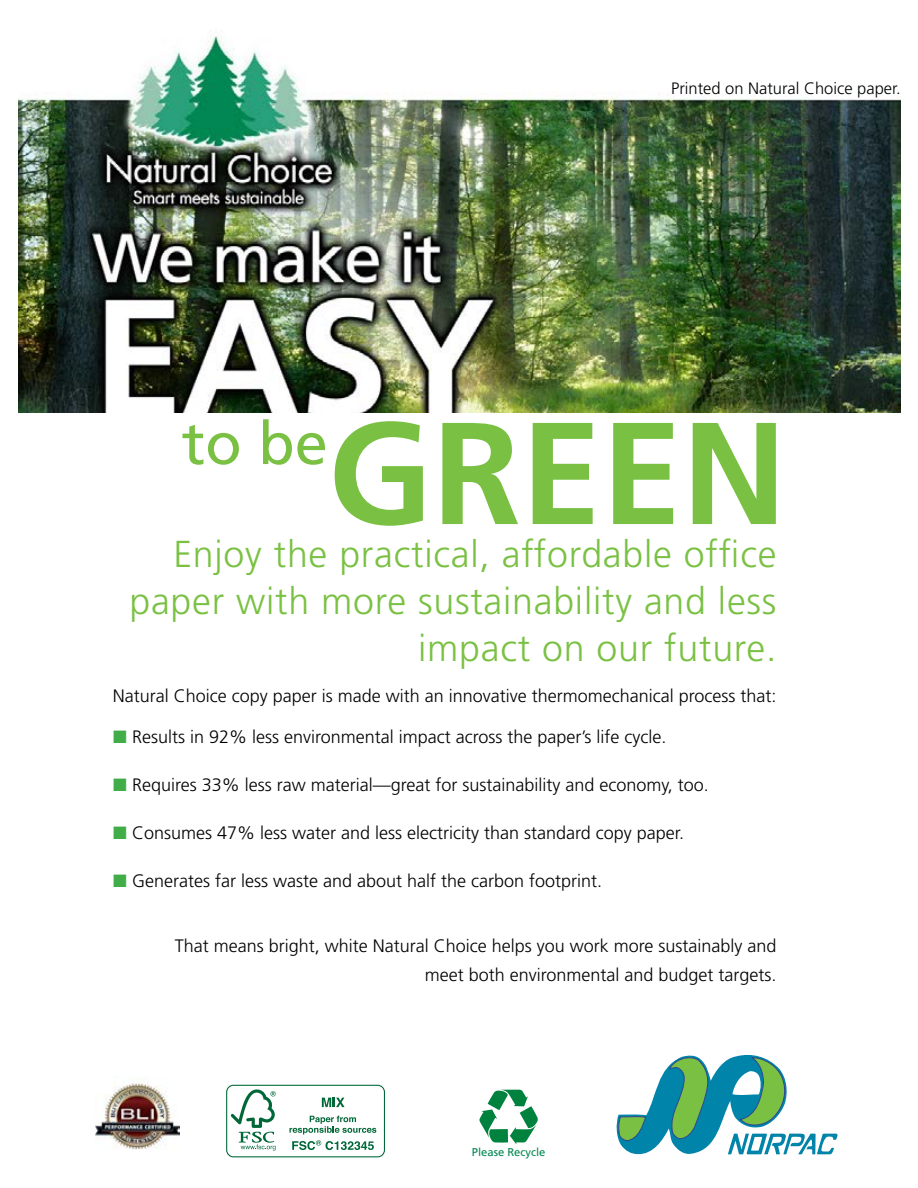
<style>
.page{position:relative;width:918px;height:1188px;background:#fff}
.page>*{position:absolute;margin:0;border:0;box-sizing:border-box;transform-origin:0 0}
.t1{font:700 144.9px "Frutiger";color:#7ac143}
.t2{font:59.7px "Frutiger";color:#7ac143}
.t3{font:300 37.5px/46.8px "Frutiger";letter-spacing:.02em;color:#7ac143;text-align:right}
.t4{font:300 18px/28.8px "Frutiger";color:#000;text-align:right}
.t5{font:300 16.5px "Frutiger";color:#000}
.t6{font:11.25px "Frutiger";color:#008752}
.s1{color:#41ad49}
</style>
<div class="page">
<svg style="left:616px;top:1055px;width:222px;height:100px"></svg>
<svg style="left:479px;top:1090px;width:59px;height:54px"></svg>
<img style="left:18px;top:36px;width:883px;height:377px">
<img style="left:95px;top:1082px;width:84px;height:68px">
<svg style="left:322px;top:1098px;width:23px;height:9px"></svg>
<svg style="left:290px;top:1116px;width:86px;height:34px"></svg>
<svg style="left:231px;top:1089px;width:45px;height:62px"></svg>
<div style="left:226px;top:1085px;width:159px;height:72px;border:1px solid #006838;border-radius:7px"></div>
<p class="t5" style="left:671px;top:79px;width:231px">Printed on Natural Choice paper.</p>
<h2 class="t2" style="left:182px;top:408px;width:147px">to be</h2>
<h1 class="t1" style="left:328px;top:389px;width:460px">GREEN</h1>
<h3 class="t3" style="left:173px;top:532px;width:605px">Enjoy the practical, affordable office</h3>
<h3 class="t3" style="left:129px;top:578px;width:649px">paper with more sustainability and less impact on our future.</h3>
<p class="t4" style="left:113px;top:682px;width:665px">Natural Choice copy paper is made with an innovative thermomechanical process that:</p>
<p class="t4" style="left:113px;top:723px;width:555px"><span class="s1">■</span> Results in 92% less environmental impact across the paper’s life cycle.</p>
<p class="t4" style="left:113px;top:771px;width:597px"><span class="s1">■</span> Requires 33% less raw material—great for sustainability and economy, too.</p>
<p class="t4" style="left:113px;top:818px;width:572px"><span class="s1">■</span> Consumes 47% less water and less electricity than standard copy paper.</p>
<p class="t4" style="left:113px;top:866px;width:490px"><span class="s1">■</span> Generates far less waste and about half the carbon footprint.</p>
<p class="t4" style="left:175px;top:932px;width:603px">That means bright, white Natural Choice helps you work more sustainably and meet both environmental and budget targets.</p>
<p class="t6" style="left:472px;top:1146px;width:75px">Please Recycle</p>
</div>
